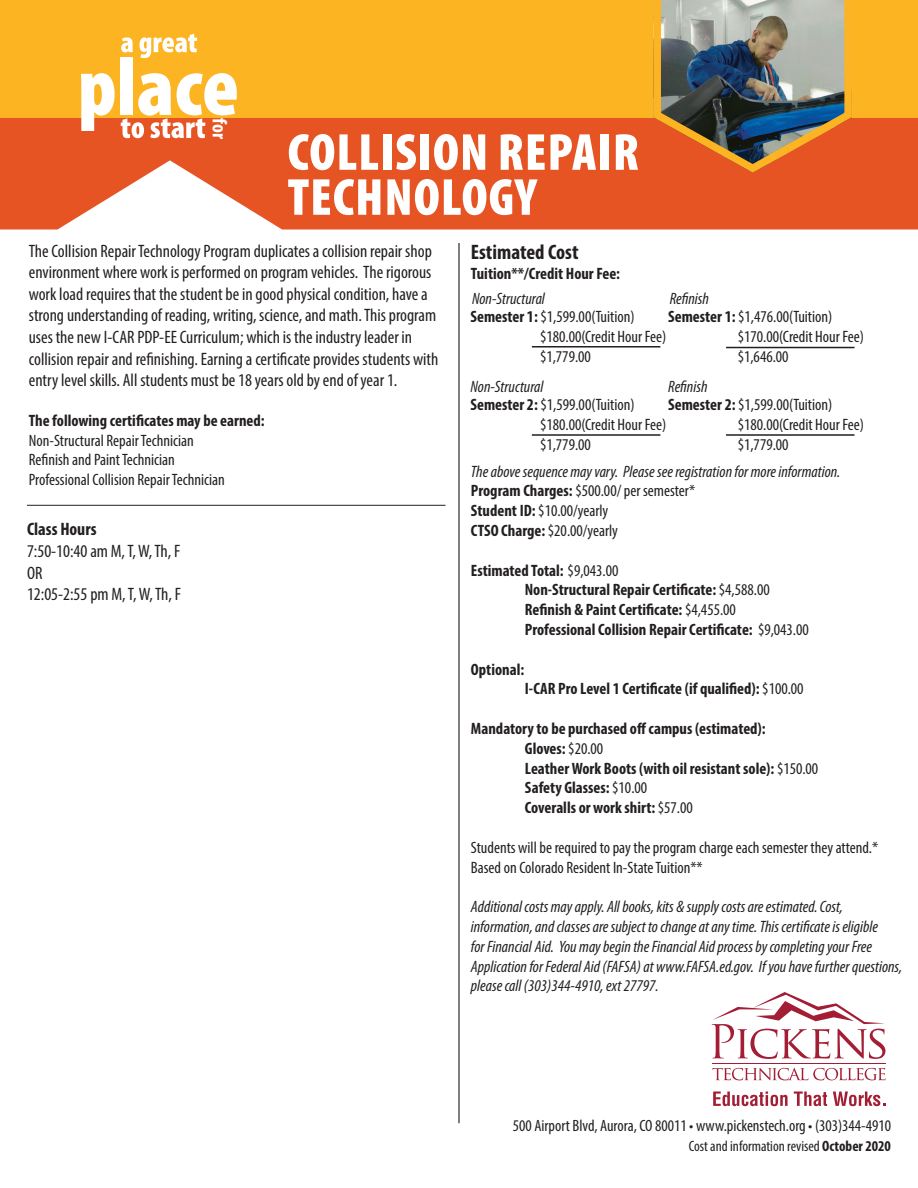
<style>
.page{position:relative;width:918px;height:1188px;background:#fff}
.page>*{position:absolute;margin:0;border:0;box-sizing:border-box;transform-origin:0 0}
.t1{font:900 condensed 52.5px/45px "Myriad Pro";letter-spacing:.02em;color:#fff}
.t2{font:700 condensed 21px "Myriad Pro";color:#231f20}
.t3{font:700 condensed 20.55px "Myriad Pro";color:#fff}
.t4{font:condensed 18px/21.6px "Myriad Pro";color:#231f20}
.t5{font:700 condensed 18px "Myriad Pro";color:#231f20}
.t6{font:italic condensed 16.5px/19.8px "Myriad Pro";color:#231f20}
.t7{font:condensed 16.5px/19.8px "Myriad Pro";color:#231f20}
.t8{font:700 condensed 16.5px/19.8px "Myriad Pro";color:#231f20}
.t9{font:condensed 16.35px "Myriad Pro";color:#231f20}
.t10{font:condensed 15px "Myriad Pro";color:#231f20}
.s1{font-weight:700}
.s2{font-weight:700;font-style:normal}
.s3{font-style:normal}
.s4{font-weight:400}
</style>
<div class="page">
<hr style="left:459px;top:243px;width:1px;height:880px;background:#000">
<hr style="left:712px;top:1064px;width:174px;height:1px;background:#a31e35">
<svg style="left:712px;top:992px;width:173px;height:67px"></svg>
<svg style="left:712px;top:1068px;width:174px;height:12px"></svg>
<svg style="left:713px;top:1092px;width:75px;height:14px"></svg>
<svg style="left:794px;top:1092px;width:33px;height:14px"></svg>
<svg style="left:833px;top:1092px;width:53px;height:14px"></svg>
<svg style="left:0;top:118px;width:918px;height:112px;background:#e96438"></svg>
<div style="left:0;top:0;width:918px;height:118px;background:#fcb423"></div>
<img style="left:650px;top:0;width:208px;height:177px">
<svg style="left:121px;top:37px;width:12px;height:15px"></svg>
<svg style="left:139px;top:34px;width:58px;height:24px"></svg>
<svg style="left:81px;top:73px;width:34px;height:58px"></svg>
<div style="left:120px;top:57px;width:13px;height:58px;background:#fff"></div>
<svg style="left:121px;top:73px;width:116px;height:65px"></svg>
<hr style="left:27px;top:505px;width:419px;height:1px;background:#231f20">
<hr style="left:726px;top:347px;width:129px;height:1px;background:#231f20">
<hr style="left:726px;top:434px;width:129px;height:2px;background:#231f20">
<hr style="left:532px;top:346px;width:128px;height:2px;background:#231f20">
<hr style="left:532px;top:434px;width:128px;height:2px;background:#231f20">
<p class="t3" style="left:233px;top:118px;width:22px;rotate:90deg">for</p>
<h1 class="t1" style="left:288px;top:128px;width:353px">COLLISION REPAIR<br>TECHNOLOGY</h1>
<p class="t4" style="left:29px;top:240px;width:411px">The Collision Repair Technology Program duplicates a collision repair shop environment where work is performed on program vehicles. The rigorous work load requires that the student be in good physical condition, have a strong understanding of reading, writing, science, and math. This program uses the new I-CAR PDP-EE Curriculum; which is the industry leader in collision repair and refinishing. Earning a certificate provides students with entry level skills. All students must be 18 years old by end of year 1.</p>
<p class="t8" style="left:29px;top:410px;width:237px">The following certificates may be earned:</p>
<p class="t7" style="left:29px;top:430px;width:197px">Non-Structural Repair Technician<br>Refinish and Paint Technician<br>Professional Collision Repair Technician</p>
<p class="t2" style="left:471px;top:239px;width:109px">Estimated Cost</p>
<p class="t8" style="left:471px;top:263px;width:151px">Tuition**/Credit Hour Fee:</p>
<p class="t6" style="left:670px;top:289px;width:41px">Refinish</p>
<p class="t6" style="left:472px;top:289px;width:74px">Non-Structural</p>
<p class="t7" style="left:540px;top:307px;width:128px;text-indent:-70px"><span class="s1">Semester 1:</span> $1,599.00(Tuition) $180.00(Credit Hour Fee) $1,779.00</p>
<p class="t7" style="left:738px;top:307px;width:128px;text-indent:-70px"><span class="s1">Semester 1:</span> $1,476.00(Tuition) $170.00(Credit Hour Fee) $1,646.00</p>
<p class="t7" style="left:738px;top:394px;width:128px;text-indent:-70px"><span class="s1">Semester 2:</span> $1,599.00(Tuition) $180.00(Credit Hour Fee) $1,779.00</p>
<p class="t6" style="left:471px;top:376px;width:74px">Non-Structural</p>
<p class="t6" style="left:668px;top:376px;width:41px">Refinish</p>
<p class="t7" style="left:540px;top:394px;width:128px;text-indent:-70px"><span class="s1">Semester 2:</span> $1,599.00(Tuition) $180.00(Credit Hour Fee) $1,779.00</p>
<p class="t6" style="left:471px;top:461px;width:371px">The above sequence may vary. Please see registration for more information.<br><span class="s2">Program Charges:</span> <span class="s3">$500.00/ per semester*<br></span><span class="s2">Student ID:</span> <span class="s3">$10.00/yearly<br></span><span class="s2">CTSO Charge:</span> <span class="s3">$20.00/yearly</span></p>
<p class="t8" style="left:525px;top:560px;width:286px;text-indent:-54px">Estimated Total: <span class="s4">$9,043.00<br></span>Non-Structural Repair Certificate: <span class="s4">$4,588.00<br></span>Refinish &amp; Paint Certificate: <span class="s4">$4,455.00<br></span>Professional Collision Repair Certificate: <span class="s4">$9,043.00</span></p>
<p class="t8" style="left:471px;top:659px;width:55px">Optional:</p>
<p class="t8" style="left:525px;top:679px;width:280px">I-CAR Pro Level 1 Certificate (if qualified): <span class="s4">$100.00</span></p>
<p class="t8" style="left:525px;top:718px;width:295px;text-indent:-54px">Mandatory to be purchased off campus (estimated):<br>Gloves: <span class="s4">$20.00<br></span>Leather Work Boots (with oil resistant sole): <span class="s4">$150.00<br></span>Safety Glasses: <span class="s4">$10.00<br></span>Coveralls or work shirt: <span class="s4">$57.00</span></p>
<p class="t7" style="left:471px;top:837px;width:409px">Students will be required to pay the program charge each semester they attend.*<br>Based on Colorado Resident In-State Tuition**</p>
<p class="t6" style="left:471px;top:897px;width:433px">Additional costs may apply. All books, kits &amp; supply costs are estimated. Cost, information, and classes are subject to change at any time. This certificate is eligible<br>for Financial Aid. You may begin the Financial Aid process by completing your Free Application for Federal Aid (FAFSA) at www.FAFSA.ed.gov. If you have further questions, please call (303)344-4910, ext 27797.</p>
<p class="t5" style="left:27px;top:518px;width:71px">Class Hours</p>
<p class="t4" style="left:27px;top:540px;width:156px">7:50-10:40 am M, T, W, Th, F<br>OR<br>12:05-2:55 pm M, T, W, Th, F</p>
<p class="t9" style="left:513px;top:1116px;width:380px">500 Airport Blvd, Aurora, CO 80011 • www.pickenstech.org • (303)344-4910</p>
<p class="t10" style="left:689px;top:1137px;width:204px">Cost and information revised <span class="s1">October 2020</span></p>
</div>
